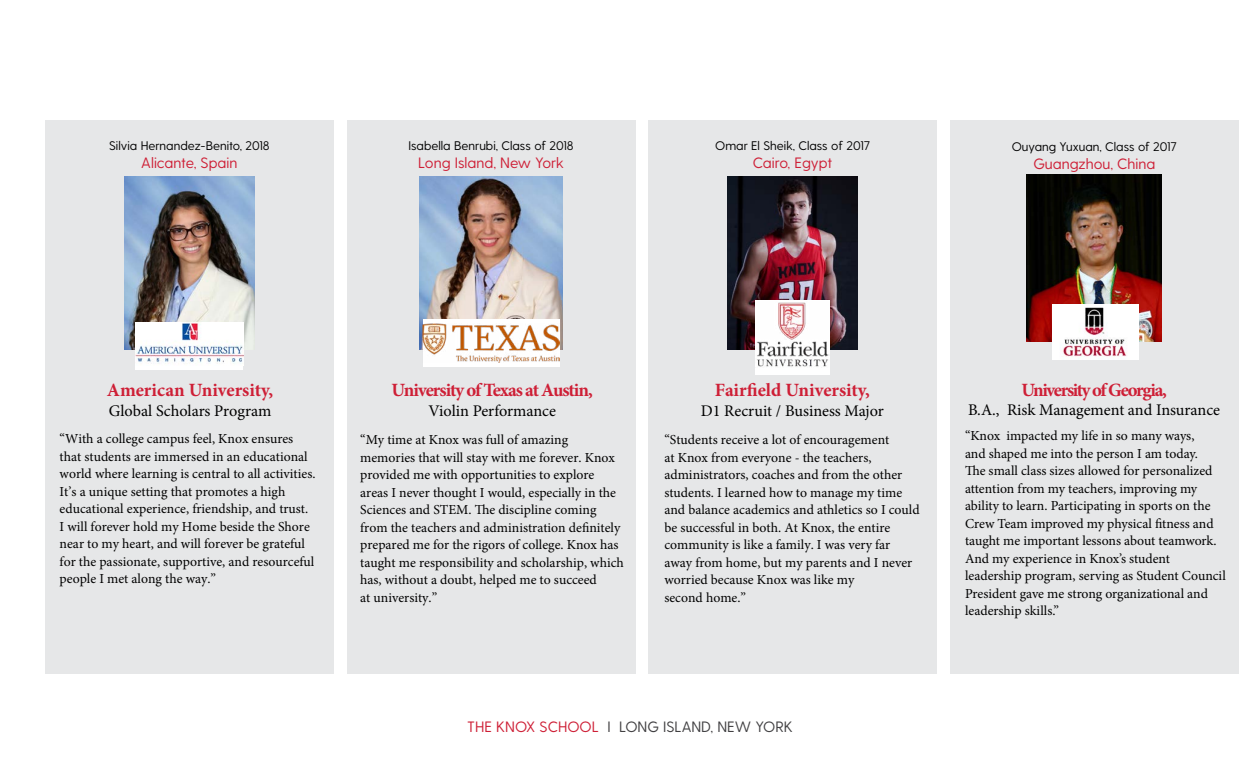
<style>
.page{position:relative;width:1260px;height:765px;background:#fff}
.page>*{position:absolute;margin:0;border:0;box-sizing:border-box;transform-origin:0 0}
.t1{font:700 18.75px "Minion Pro";letter-spacing:-.005em;color:#ce1f36}
.t2{font:700 18.75px "Minion Pro";letter-spacing:-.05em;color:#ce1f36}
.t3{font:700 18.75px "Minion Pro";letter-spacing:-.07em;color:#ce1f36}
.t4{font:16.25px "Minion Pro";letter-spacing:-.005em;color:#000}
.t5{font:15px "Greycliff CF";color:#ce1f36}
.t6{font:15px "Greycliff CF";color:#414042}
.t7{font:13.75px/17.5px "Minion Pro";color:#000}
.t8{font:12.5px "Greycliff CF";color:#000}
.s1{color:#ce1f36}
</style>
<div class="page">
<div style="left:45px;top:120px;width:289px;height:553px;background:#e6e7e8"></div>
<div style="left:347px;top:120px;width:288px;height:553px;background:#e6e7e8"></div>
<div style="left:648px;top:120px;width:289px;height:553px;background:#e6e7e8"></div>
<div style="left:950px;top:120px;width:289px;height:553px;background:#e6e7e8"></div>
<img style="left:125px;top:176px;width:129px;height:173px">
<div style="left:135px;top:322px;width:108px;height:48px;background:#fff"></div>
<img style="left:135px;top:322px;width:108px;height:42px">
<img style="left:728px;top:176px;width:130px;height:173px">
<div style="left:756px;top:300px;width:74px;height:74px;background:#fff"></div>
<img style="left:757px;top:302px;width:72px;height:65px">
<img style="left:1027px;top:175px;width:135px;height:166px">
<img style="left:1052px;top:304px;width:87px;height:55px">
<img style="left:419px;top:176px;width:144px;height:173px">
<div style="left:423px;top:319px;width:136px;height:48px;background:#fff"></div>
<img style="left:423px;top:324px;width:136px;height:39px">
<p class="t8" style="left:109px;top:138px;width:162px">Silvia Hernandez-Benito, 2018</p>
<p class="t5" style="left:141px;top:154px;width:98px">Alicante, Spain</p>
<p class="t8" style="left:408px;top:138px;width:167px">Isabella Benrubi, Class of 2018</p>
<p class="t5" style="left:418px;top:154px;width:147px">Long Island, New York</p>
<p class="t8" style="left:715px;top:138px;width:156px">Omar El Sheik, Class of 2017</p>
<p class="t5" style="left:753px;top:154px;width:81px">Cairo, Egypt</p>
<p class="t8" style="left:1012px;top:139px;width:167px">Ouyang Yuxuan, Class of 2017</p>
<p class="t5" style="left:1033px;top:155px;width:123px">Guangzhou, China</p>
<h1 class="t1" style="left:107px;top:377px;width:168px">American University,</h1>
<p class="t4" style="left:109px;top:400px;width:164px">Global Scholars Program</p>
<p class="t7" style="left:60px;top:430px;width:257px">“With a college campus feel, Knox ensures that students are immersed in an educational world where learning is central to all activities.<br>It’s a unique setting that promotes a high educational experience, friendship, and trust.<br>I will forever hold my Home beside the Shore near to my heart, and will forever be grateful for the passionate, supportive, and resourceful people I met along the way.”</p>
<h1 class="t2" style="left:392px;top:377px;width:203px">University of Texas at Austin,</h1>
<p class="t4" style="left:428px;top:400px;width:129px">Violin Performance</p>
<p class="t7" style="left:360px;top:431px;width:265px">“My time at Knox was full of amazing memories that will stay with me forever. Knox provided me with opportunities to explore areas I never thought I would, especially in the Sciences and STEM. The discipline coming from the teachers and administration definitely prepared me for the rigors of college. Knox has taught me responsibility and scholarship, which has, without a doubt, helped me to succeed<br>at university.”</p>
<h1 class="t1" style="left:715px;top:377px;width:157px">Fairfield University,</h1>
<p class="t4" style="left:701px;top:400px;width:185px">D1 Recruit / Business Major</p>
<p class="t7" style="left:664px;top:431px;width:257px">“Students receive a lot of encouragement<br>at Knox from everyone - the teachers, administrators, coaches and from the other students. I learned how to manage my time and balance academics and athletics so I could be successful in both. At Knox, the entire community is like a family. I was very far away from home, but my parents and I never worried because Knox was like my<br>second home.”</p>
<p class="t6" style="left:467px;top:718px;width:327px"><span class="s1">THE KNOX SCHOOL</span> I LONG ISLAND, NEW YORK</p>
<h1 class="t3" style="left:1021px;top:377px;width:147px">University of Georgia,</h1>
<p class="t4" style="left:968px;top:399px;width:254px">B.A., Risk Management and Insurance</p>
<p class="t7" style="left:965px;top:427px;width:262px">“Knox impacted my life in so many ways,<br>and shaped me into the person I am today.<br>The small class sizes allowed for personalized attention from my teachers, improving my ability to learn. Participating in sports on the Crew Team improved my physical fitness and taught me important lessons about teamwork.<br>And my experience in Knox’s student leadership program, serving as Student Council President gave me strong organizational and leadership skills.”</p>
</div>
